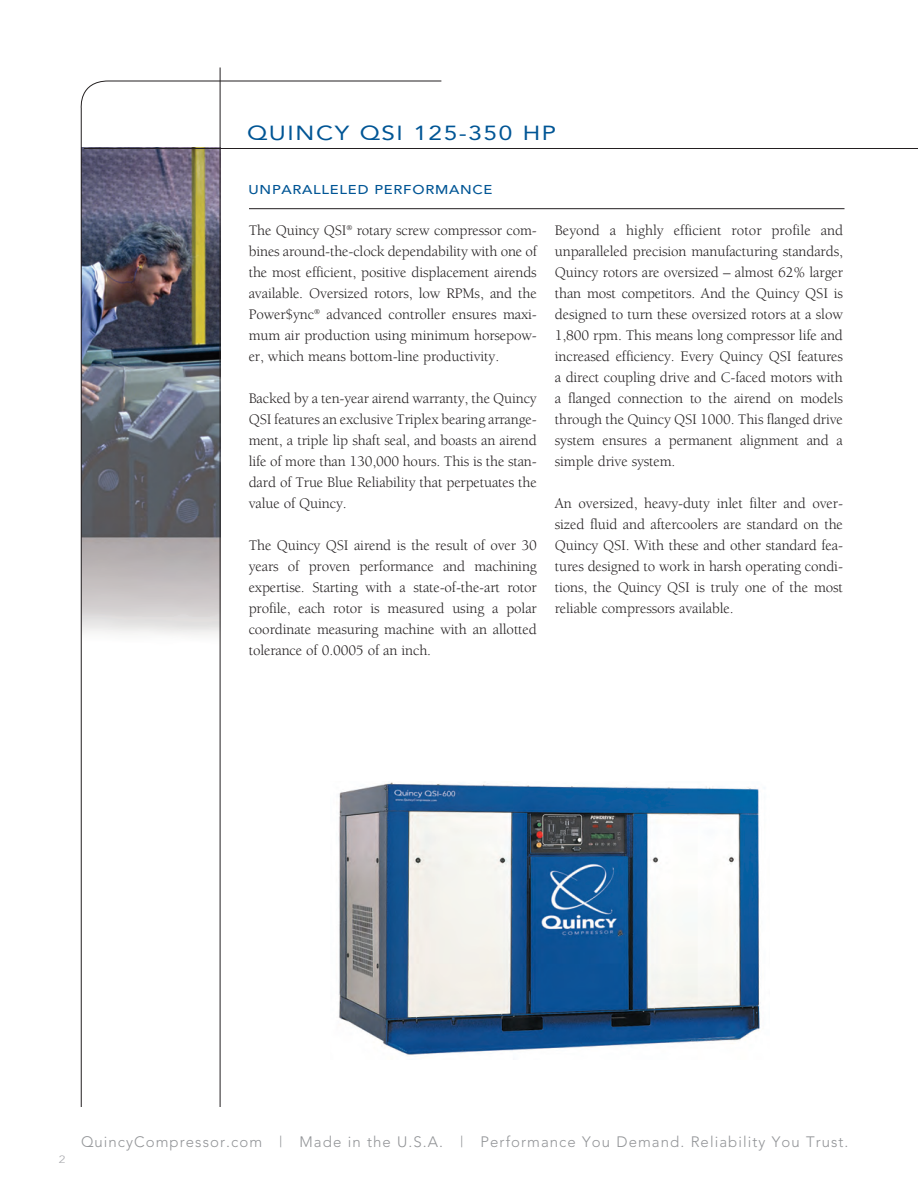
<style>
.page{position:relative;width:918px;height:1188px;background:#fff}
.page>*{position:absolute;margin:0;border:0;box-sizing:border-box;transform-origin:0 0}
.t1{font:20.25px "Avenir";letter-spacing:.065em;color:#005595;scale:1.2 1}
.QNCY_Body{font:15px/21px "Berkeley Std";letter-spacing:-.01em;color:#231f20;text-align:justify}
.Subheads{font:15px/21px "Berkeley Std";letter-spacing:-.01em;color:#231f20;text-align:justify}
.t2{font:300 15px "Avenir";letter-spacing:.07em;color:#939598}
.QNCY_Body-2{font:500 12.75px "Avenir";letter-spacing:.05em;color:#005595;scale:1.15 1}
.t3{font:300 10.5px "Avenir";color:#a8a9ad;scale:1.2 1}
</style>
<div class="page">
<img style="left:442px;top:783px;width:323px;height:271px">
<svg style="left:80px;top:81px;width:362px;height:1026px"></svg>
<hr style="left:220px;top:68px;width:1px;height:1039px;background:#231f20">
<hr style="left:84px;top:148px;width:834px;height:1px;background:#231f20">
<hr style="left:249px;top:208px;width:595px;height:1px;background:#231f20">
<p class="t1" style="left:247px;top:121px;width:259px">QUINCY QSI 125-350 HP</p>
<p class="QNCY_Body-2" style="left:249px;top:183px;width:214px">UNPARALLELED PERFORMANCE</p>
<p class="Subheads" style="left:249px;top:220px;width:290px">The Quincy QSI<sup>®</sup> rotary screw compressor com&shy;bines around-the-clock dependability with one of the most efficient, positive displacement airends available. Oversized rotors, low RPMs, and the Power$ync<sup>®</sup> advanced controller ensures maxi&shy;mum air production using minimum horsepow&shy;er, which means bottom-line productivity.</p>
<p class="QNCY_Body" style="left:249px;top:388px;width:290px">Backed by a ten-year airend warranty, the Quincy QSI features an exclusive Triplex bearing arrange&shy;ment, a triple lip shaft seal, and boasts an airend life of more than 130,000 hours. This is the stan&shy;dard of True Blue Reliability that perpetuates the value of Quincy.</p>
<p class="QNCY_Body" style="left:249px;top:535px;width:290px">The Quincy QSI airend is the result of over 30 years of proven performance and machining expertise. Starting with a state-of-the-art rotor profile, each rotor is measured using a polar coordinate measuring machine with an allotted tolerance of 0.0005 of an inch.</p>
<p class="QNCY_Body" style="left:555px;top:220px;width:290px">Beyond a highly efficient rotor profile and unparalleled precision manufacturing standards, Quincy rotors are oversized – almost 62% larger than most competitors. And the Quincy QSI is designed to turn these oversized rotors at a slow 1,800 rpm. This means long compressor life and increased efficiency. Every Quincy QSI features a direct coupling drive and C-faced motors with a flanged connection to the airend on models through the Quincy QSI 1000. This flanged drive system ensures a permanent alignment and a simple drive system.</p>
<p class="QNCY_Body" style="left:555px;top:493px;width:290px">An oversized, heavy-duty inlet filter and over&shy;sized fluid and aftercoolers are standard on the Quincy QSI. With these and other standard fea&shy;tures designed to work in harsh operating condi&shy;tions, the Quincy QSI is truly one of the most reliable compressors available.</p>
<p class="t3" style="left:59px;top:1153px;width:7px">2</p>
<p class="t2" style="left:81px;top:1133px;width:769px">QuincyCompressor.com | Made in the U.S.A. | Performance You Demand. Reliability You Trust.</p>
</div>
